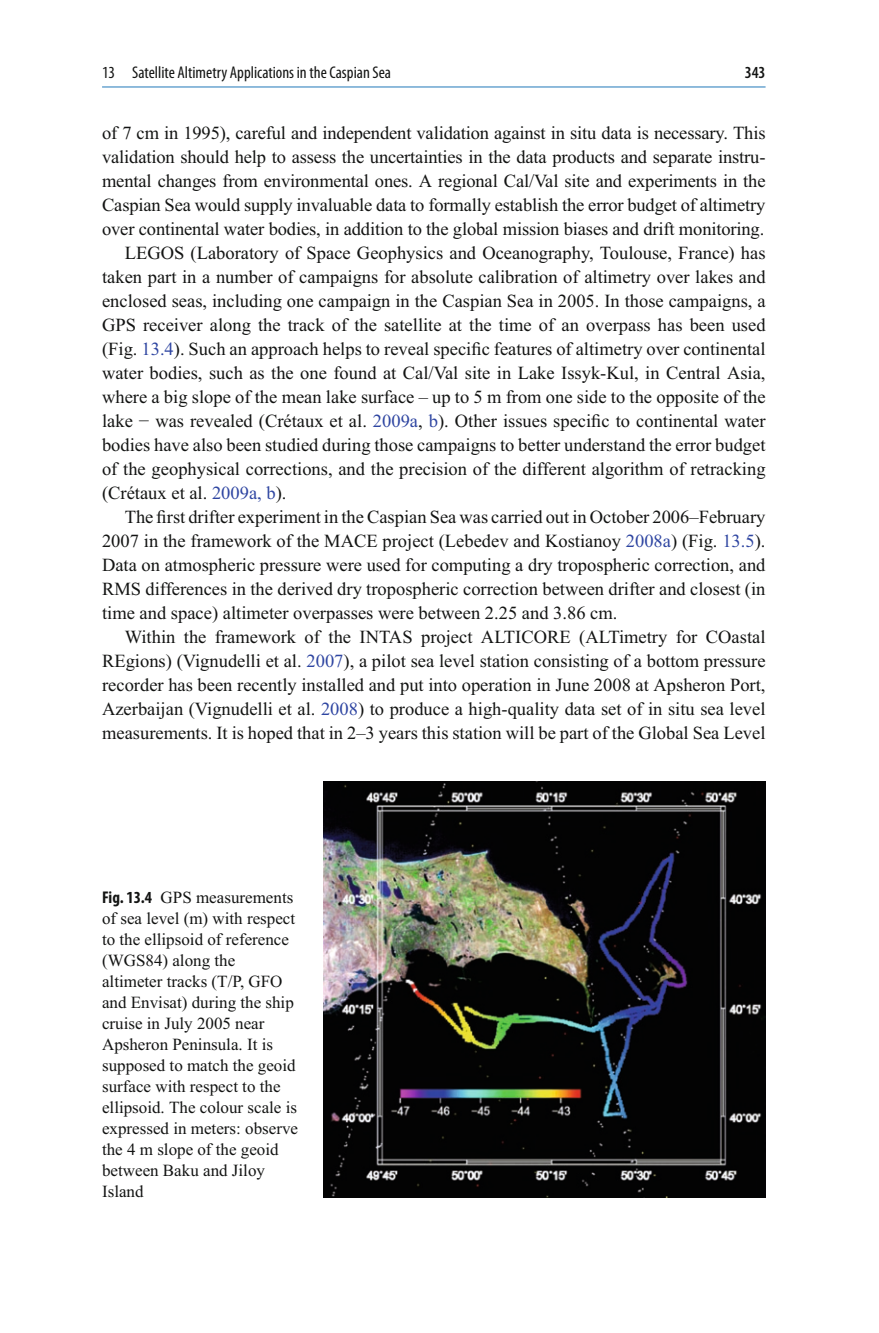
<style>
.page{position:relative;width:879px;height:1333px;background:#fff}
.page>*{position:absolute;margin:0;border:0;box-sizing:border-box;transform-origin:0 0}
.t1{font:18.4px "Times New Roman";color:#131413}
.t2{font:17px/21px "Times New Roman";color:#131413}
.t3{font:condensed 17px "Myriad Pro";color:#131413}
.t4{font:600 condensed 17px "Myriad Pro";color:#131413}
.s1{color:#2e45a1}
.s2{font-family:"Myriad Pro";font-weight:700;font-stretch:condensed}
</style>
<div class="page">
<hr style="left:102px;top:86px;width:663px;height:1px;background:#2178ba">
<img style="left:323px;top:781px;width:442px;height:416px">
<p class="t3" style="left:102px;top:63px;width:291px">13 Satellite Altimetry Applications in the Caspian Sea</p>
<p class="t4" style="left:745px;top:63px;width:22px">343</p>
<p class="t1" style="left:102px;top:120px;width:665px">of 7 cm in 1995), careful and independent validation against in situ data is necessary. This</p>
<p class="t1" style="left:102px;top:144px;width:665px">validation should help to assess the uncertainties in the data products and separate instru-</p>
<p class="t1" style="left:102px;top:168px;width:665px">mental changes from environmental ones. A regional Cal/Val site and experiments in the</p>
<p class="t1" style="left:102px;top:192px;width:665px">Caspian Sea would supply invaluable data to formally establish the error budget of altimetry</p>
<p class="t1" style="left:102px;top:216px;width:664px">over continental water bodies, in addition to the global mission biases and drift monitoring.</p>
<p class="t1" style="left:125px;top:240px;width:642px">LEGOS (Laboratory of Space Geophysics and Oceanography, Toulouse, France) has</p>
<p class="t1" style="left:102px;top:264px;width:665px">taken part in a number of campaigns for absolute calibration of altimetry over lakes and</p>
<p class="t1" style="left:102px;top:288px;width:665px">enclosed seas, including one campaign in the Caspian Sea in 2005. In those campaigns, a</p>
<p class="t1" style="left:102px;top:312px;width:665px">GPS receiver along the track of the satellite at the time of an overpass has been used</p>
<p class="t1" style="left:102px;top:336px;width:665px">(Fig. <span class="s1">13.4</span>). Such an approach helps to reveal specific features of altimetry over continental</p>
<p class="t1" style="left:102px;top:360px;width:665px">water bodies, such as the one found at Cal/Val site in Lake Issyk-Kul, in Central Asia,</p>
<p class="t1" style="left:102px;top:384px;width:665px">where a big slope of the mean lake surface – up to 5 m from one side to the opposite of the</p>
<p class="t1" style="left:102px;top:408px;width:665px">lake − was revealed (Crétaux et al. <span class="s1">2009a</span>, <span class="s1">b</span>). Other issues specific to continental water</p>
<p class="t1" style="left:102px;top:432px;width:665px">bodies have also been studied during those campaigns to better understand the error budget</p>
<p class="t1" style="left:102px;top:456px;width:665px">of the geophysical corrections, and the precision of the different algorithm of retracking</p>
<p class="t1" style="left:102px;top:480px;width:186px">(Crétaux et al. <span class="s1">2009a, b</span>).</p>
<p class="t1" style="left:125px;top:504px;width:642px">The first drifter experiment in the Caspian Sea was carried out in October 2006–February</p>
<p class="t1" style="left:102px;top:528px;width:665px">2007 in the framework of the MACE project (Lebedev and Kostianoy <span class="s1">2008a</span>) (Fig. <span class="s1">13.5</span>).</p>
<p class="t1" style="left:102px;top:552px;width:665px">Data on atmospheric pressure were used for computing a dry tropospheric correction, and</p>
<p class="t1" style="left:102px;top:576px;width:665px">RMS differences in the derived dry tropospheric correction between drifter and closest (in</p>
<p class="t1" style="left:102px;top:600px;width:517px">time and space) altimeter overpasses were between 2.25 and 3.86 cm.</p>
<p class="t1" style="left:125px;top:624px;width:642px">Within the framework of the INTAS project ALTICORE (ALTimetry for COastal</p>
<p class="t1" style="left:102px;top:648px;width:665px">REgions) (Vignudelli et al. <span class="s1">2007</span>), a pilot sea level station consisting of a bottom pressure</p>
<p class="t1" style="left:102px;top:672px;width:665px">recorder has been recently installed and put into operation in June 2008 at Apsheron Port,</p>
<p class="t1" style="left:102px;top:696px;width:665px">Azerbaijan (Vignudelli et al. <span class="s1">2008</span>) to produce a high-quality data set of in situ sea level</p>
<p class="t1" style="left:102px;top:720px;width:665px">measurements. It is hoped that in 2–3 years this station will be part of the Global Sea Level</p>
<p class="t2" style="left:102px;top:886px;width:197px"><span class="s2">Fig. 13.4</span> GPS measurements of sea level (m) with respect to the ellipsoid of reference (WGS84) along the altimeter tracks (T/P, GFO and Envisat) during the ship cruise in July 2005 near<br>Apsheron Peninsula. It is supposed to match the geoid surface with respect to the ellipsoid. The colour scale is expressed in meters: observe the 4 m slope of the geoid between Baku and Jiloy<br>Island</p>
</div>
